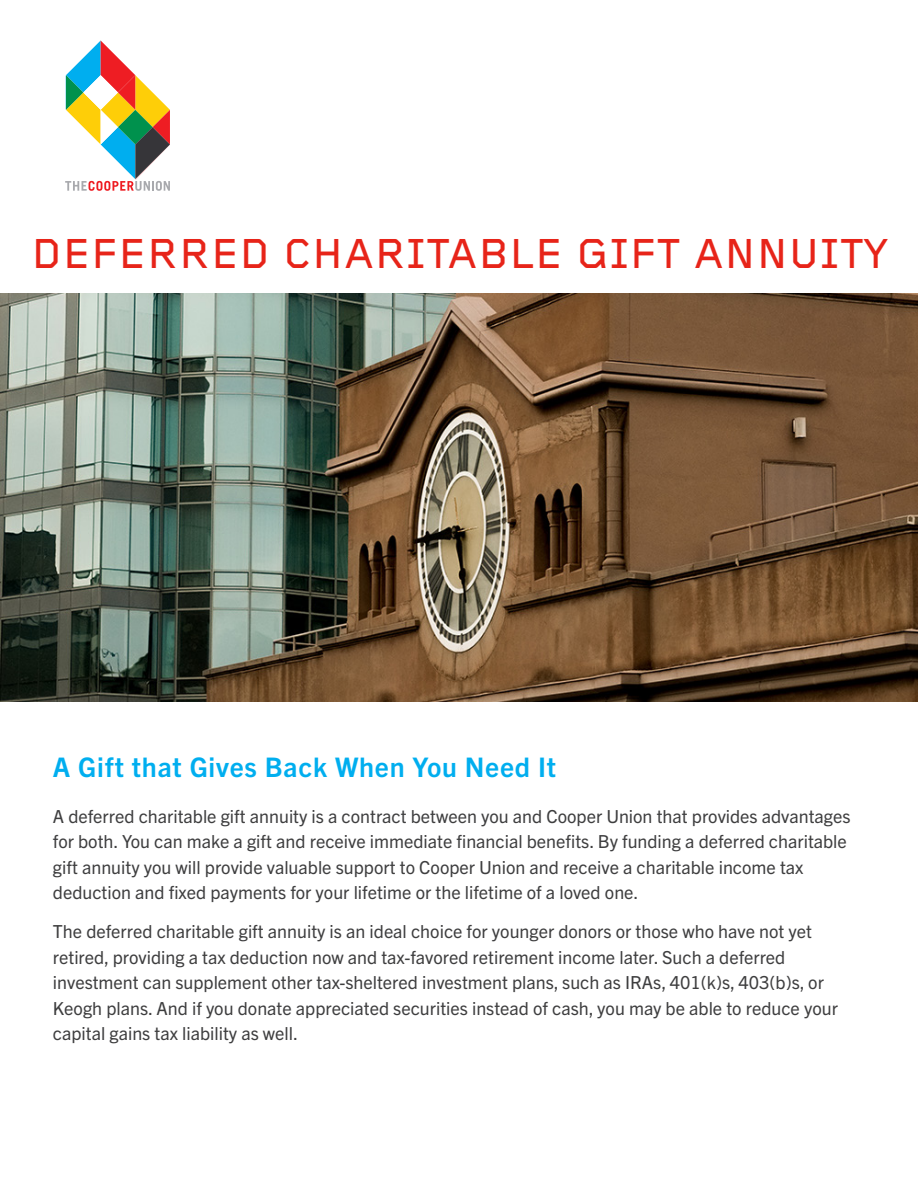
<style>
.page{position:relative;width:918px;height:1188px;background:#fff}
.page>*{position:absolute;margin:0;border:0;box-sizing:border-box;transform-origin:0 0}
.header__proxima{font:500 43.5px "Foundry Gridnik";letter-spacing:.015em;color:#e72419}
.subhead_proxima{font:700 27px "Trade Gothic Next LT Pro";letter-spacing:.03em;color:#00aeef}
.body_text{font:18px/25.5px "Trade Gothic Next LT Pro";color:#3e3e3f}
</style>
<div class="page">
<img style="left:0;top:294px;width:918px;height:408px">
<svg style="left:65px;top:40px;width:105px;height:151px"></svg>
<p class="header__proxima" style="left:31px;top:230px;width:859px">DEFERRED CHARITABLE GIFT ANNUITY</p>
<p class="subhead_proxima" style="left:53px;top:748px;width:505px">A Gift that Gives Back When You Need It</p>
<p class="body_text" style="left:53px;top:802px;width:799px">A deferred charitable gift annuity is a contract between you and Cooper Union that provides advantages for both. You can make a gift and receive immediate financial benefits. By funding a deferred charitable gift annuity you will provide valuable support to Cooper Union and receive a charitable income tax deduction and fixed payments for your lifetime or the lifetime of a loved one.</p>
<p class="body_text" style="left:53px;top:918px;width:787px">The deferred charitable gift annuity is an ideal choice for younger donors or those who have not yet retired, providing a tax deduction now and tax-favored retirement income later. Such a deferred investment can supplement other tax-sheltered investment plans, such as IRAs, 401(k)s, 403(b)s, or Keogh plans. And if you donate appreciated securities instead of cash, you may be able to reduce your capital gains tax liability as well.</p>
</div>
